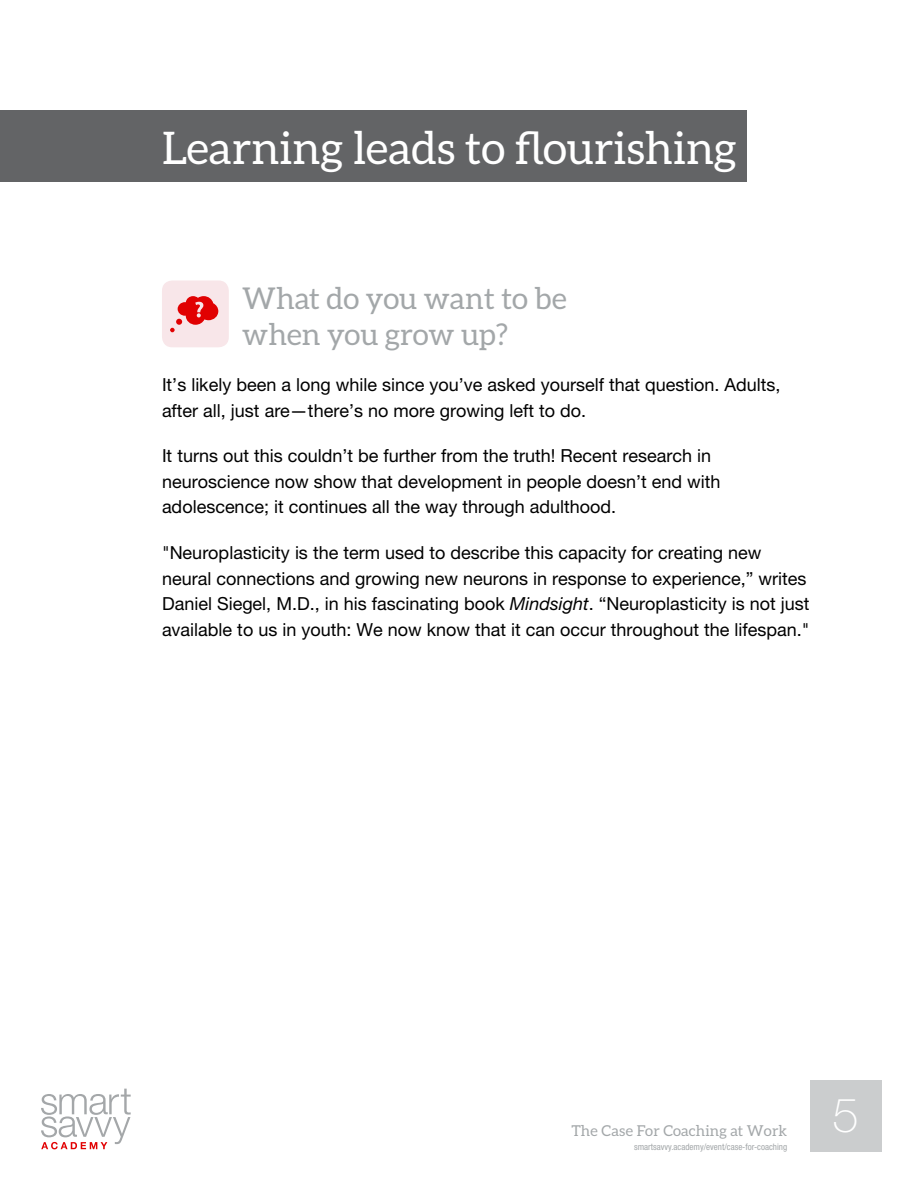
<style>
.page{position:relative;width:918px;height:1188px;background:#fff}
.page>*{position:absolute;margin:0;border:0;box-sizing:border-box;transform-origin:0 0}
.t1{font:100 47.4px "Helvetica Neue LT Pro";color:#fff}
.t2{font:45px "Aleo";color:#fff}
.t3{font:30px/36px "Aleo";color:#a3a7a9}
.t4{font:18px/25.5px "Helvetica Neue LT Pro";color:#000}
.t5{font:15px "Aleo";letter-spacing:.01em;color:#a3a7a9}
.t6{font:condensed 9px "Helvetica Neue LT Pro";color:#a3a7a9}
.s1{font-style:italic}
</style>
<div class="page">
<div style="left:810px;top:1080px;width:71px;height:71px;background:#cbcdce"></div>
<svg style="left:41px;top:1089px;width:90px;height:60px"></svg>
<div style="left:0;top:111px;width:747px;height:71px;background:#636466"></div>
<div style="left:162px;top:280px;width:67px;height:67px;background:#f8e6e9;border-radius:10px"></div>
<svg style="left:170px;top:296px;width:48px;height:36px"></svg>
<h2 class="t2" style="left:162px;top:123px;width:577px">Learning leads to flourishing</h2>
<h3 class="t3" style="left:242px;top:280px;width:326px">What do you want to be when you grow up?</h3>
<p class="t4" style="left:162px;top:372px;width:620px">It’s likely been a long while since you’ve asked yourself that question. Adults, after all, just are—there’s no more growing left to do.</p>
<p class="t4" style="left:162px;top:443px;width:560px">It turns out this couldn’t be further from the truth! Recent research in neuroscience now show that development in people doesn’t end with adolescence; it continues all the way through adulthood.</p>
<p class="t4" style="left:162px;top:540px;width:649px">"Neuroplasticity is the term used to describe this capacity for creating new neural connections and growing new neurons in response to experience,” writes Daniel Siegel, M.D., in his fascinating book <span class="s1">Mindsight</span>. “Neuroplasticity is not just available to us in youth: We now know that it can occur throughout the lifespan."</p>
<p class="t5" style="left:571px;top:1122px;width:217px">The Case For Coaching at Work</p>
<p class="t6" style="left:634px;top:1141px;width:155px">smartsavvy.academy/event/case-for-coaching</p>
<h1 class="t1" style="left:832px;top:1089px;width:28px">5</h1>
</div>
